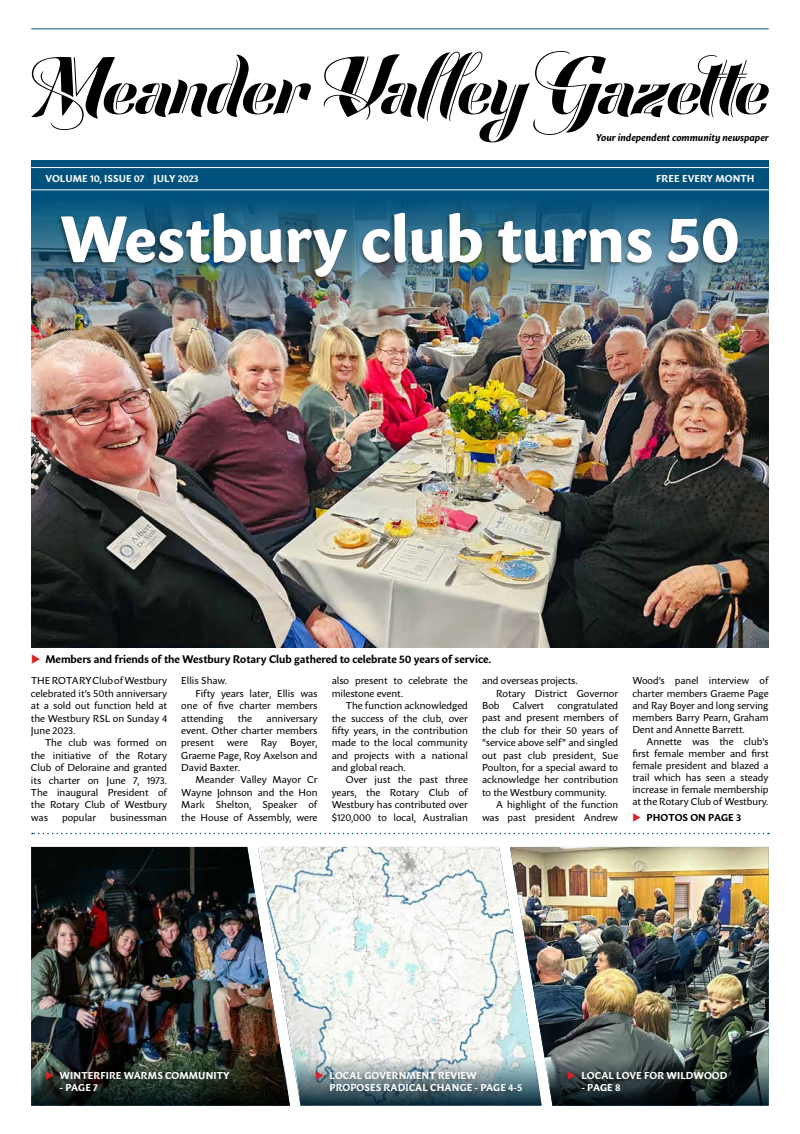
<style>
.page{position:relative;width:800px;height:1134px;background:#fff}
.page>*{position:absolute;margin:0;border:0;box-sizing:border-box;transform-origin:0 0}
.t1{font:800 64.9px "Sharik Sans";color:#fff}
.t2{font:700 11px "Sharik Sans";letter-spacing:-.005em;color:#000}
.t3{font:10px/12.4px "Sharik Sans";color:#000;text-align:justify}
.t4{font:700 10px/12px "Sharik Sans";letter-spacing:.01em;color:#fff}
.t5{font:italic 700 10px "Sharik Sans";color:#000}
.t6{font:700 10px "Sharik Sans";letter-spacing:.01em;color:#000}
</style>
<div class="page">
<hr style="left:31px;top:28px;width:737px;height:1px;background:#00517c">
<svg style="left:31px;top:51px;width:737px;height:91px"></svg>
<div style="left:31px;top:160px;width:737px;height:36px;background:#00517c"></div>
<hr style="left:31px;top:167px;width:737px;height:1px;background:#fff">
<hr style="left:31px;top:189px;width:737px;height:1px;background:#fff">
<img style="left:31px;top:330px;width:737px;height:317px">
<img style="left:31px;top:196px;width:737px;height:134px">
<svg style="left:32px;top:833px;width:736px;height:1px"></svg>
<img style="left:31px;top:847px;width:227px;height:211px">
<img style="left:258px;top:847px;width:252px;height:211px">
<img style="left:510px;top:847px;width:258px;height:211px">
<div style="left:56px;top:212px;width:682px;height:70px;background:#000;opacity:.4"></div>
<img style="left:31px;top:1058px;width:737px;height:48px">
<p class="t5" style="left:595px;top:131px;width:174px">Your independent community newspaper</p>
<p class="t4" style="left:45px;top:172px;width:155px">VOLUME 10, ISSUE 07 JULY 2023</p>
<p class="t4" style="left:656px;top:172px;width:100px">FREE EVERY MONTH</p>
<h1 class="t1" style="left:60px;top:192px;width:682px">Westbury club turns 50</h1>
<p class="t2" style="left:45px;top:651px;width:447px">Members and friends of the Westbury Rotary Club gathered to celebrate 50 years of service.</p>
<p class="t3" style="left:31px;top:674px;width:138px">THE ROTARY Club of Westbury celebrated it’s 50th anniversary at a sold out function held at the Westbury RSL on Sunday 4<br>June 2023.</p>
<p class="t3" style="left:31px;top:736px;width:138px;text-indent:14px">The club was formed on the initiative of the Rotary Club of Deloraine and granted its charter on June 7, 1973.<br>The inaugural President of the Rotary Club of Westbury was</p>
<p class="t3" style="left:62px;top:811px;width:35px">popular</p>
<p class="t3" style="left:110px;top:811px;width:58px">businessman</p>
<p class="t3" style="left:181px;top:674px;width:47px">Ellis Shaw.</p>
<p class="t3" style="left:195px;top:687px;width:123px">Fifty years later, Ellis was</p>
<p class="t3" style="left:181px;top:699px;width:138px">one of five charter members</p>
<p class="t3" style="left:181px;top:711px;width:44px">attending</p>
<p class="t3" style="left:238px;top:711px;width:16px">the</p>
<p class="t3" style="left:181px;top:711px;width:138px;text-indent:85px">anniversary event. Other charter members present</p>
<p class="t3" style="left:181px;top:736px;width:138px;text-indent:109px">Boyer, Graeme Page, Roy Axelson and David Baxter.</p>
<p class="t3" style="left:181px;top:773px;width:138px;text-indent:14px">Meander Valley Mayor Cr Wayne Johnson and the Hon Mark Shelton, Speaker of the House of Assembly, were</p>
<p class="t3" style="left:227px;top:736px;width:23px">were</p>
<p class="t3" style="left:261px;top:736px;width:18px">Ray</p>
<p class="t3" style="left:331px;top:674px;width:138px">also present to celebrate the milestone event.</p>
<p class="t3" style="left:331px;top:699px;width:138px;text-indent:14px">The function acknowledged the success of the club, over fifty years, in the contribution made to the local community and projects with a national and global reach.</p>
<p class="t3" style="left:331px;top:773px;width:138px;text-indent:14px">Over just the past three years, the Rotary Club of Westbury has contributed over $120,000 to local, Australian</p>
<p class="t3" style="left:482px;top:674px;width:97px">and overseas projects.</p>
<p class="t3" style="left:496px;top:687px;width:123px">Rotary District Governor</p>
<p class="t3" style="left:482px;top:699px;width:19px">Bob</p>
<p class="t3" style="left:512px;top:699px;width:33px">Calvert</p>
<p class="t3" style="left:482px;top:699px;width:138px;text-indent:75px">congratulated past and present members of the club for their 50 years of “service above self” and singled out past club president, Sue Poulton, for a special award to acknowledge her contribution to the Westbury community.</p>
<p class="t3" style="left:482px;top:798px;width:138px;text-align:right">A highlight of the function was past president Andrew</p>
<p class="t3" style="left:632px;top:675px;width:138px;line-height:12.1px">Wood’s panel interview of charter members Graeme Page and Ray Boyer and long serving members Barry Pearn, Graham Dent and Annette Barrett.</p>
<p class="t3" style="left:632px;top:735px;width:138px;line-height:12.1px;text-indent:14px">Annette was the club’s first female member and first female president and blazed a trail which has seen a steady increase in female membership at the Rotary Club of Westbury.</p>
<p class="t6" style="left:646px;top:810px;width:96px">PHOTOS ON PAGE 3</p>
<p class="t4" style="left:60px;top:1069px;width:171px">WINTERFIRE WARMS COMMUNITY</p>
<p class="t4" style="left:60px;top:1081px;width:40px">- PAGE 7</p>
<p class="t4" style="left:329px;top:1069px;width:194px">LOCAL GOVERNMENT REVIEW<br>PROPOSES RADICAL CHANGE - PAGE 4-5</p>
<p class="t4" style="left:581px;top:1069px;width:147px">LOCAL LOVE FOR WILDWOOD</p>
<p class="t4" style="left:581px;top:1081px;width:41px">- PAGE 8</p>
</div>
